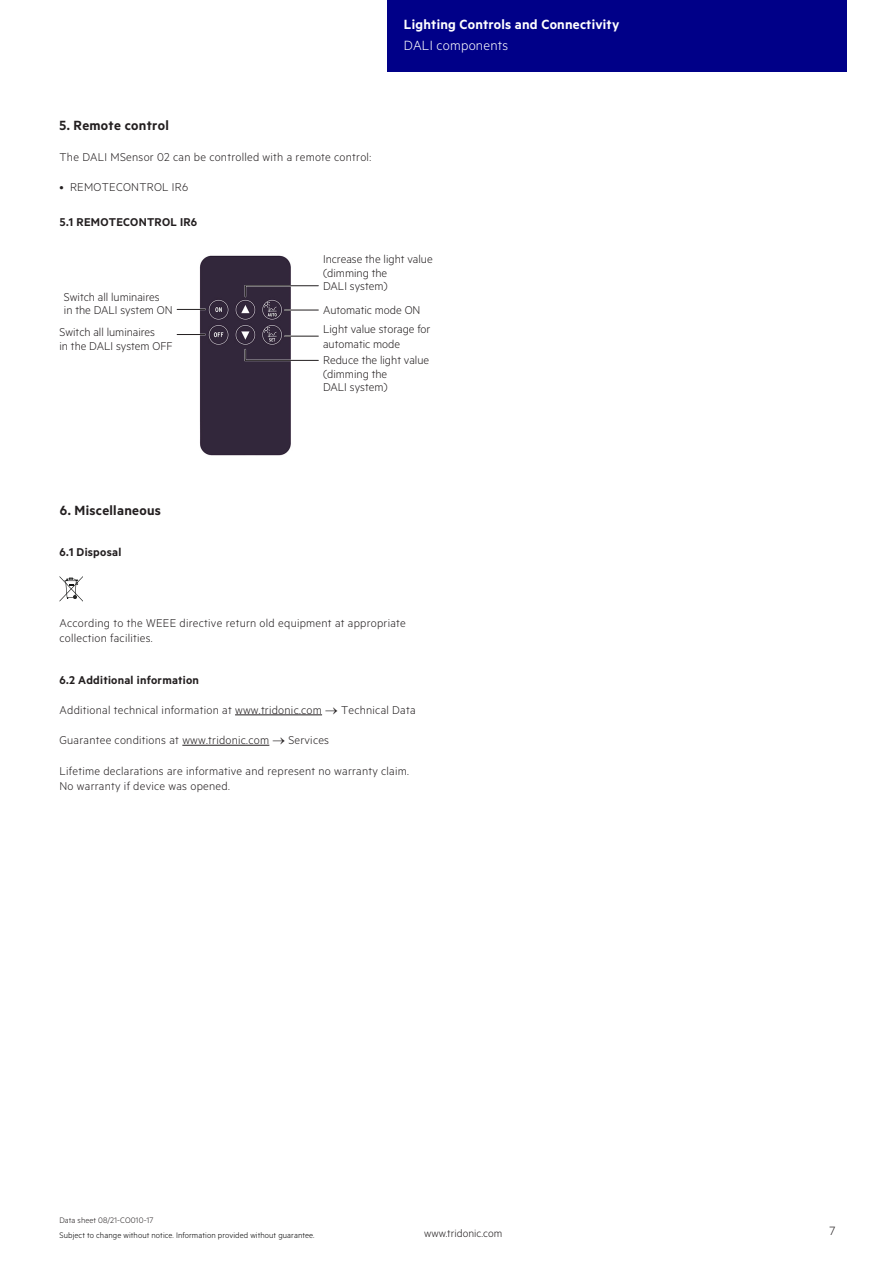
<style>
.page{position:relative;width:893px;height:1263px;background:#fff}
.page>*{position:absolute;margin:0;border:0;box-sizing:border-box;transform-origin:0 0}
.t1{font:15px "Tridonic Metric Print Semi";letter-spacing:.015em;color:#fff}
.t2{font:15px "Tridonic Metric Print Semi";letter-spacing:.02em;color:#231f20}
.t3{font:600 15px "Metric";letter-spacing:.02em;color:#231f20}
.t4{font:15px "Tridonic Metric Print Light";letter-spacing:.015em;color:#fff}
.t5{font:13.5px "Tridonic Metric Print Light";color:#231f20}
.t6{font:12.75px/13.5px "Tridonic Metric Print Light";color:#231f20}
.t7{font:300 12.75px/15.1px "Metric";letter-spacing:.02em;color:#231f20}
.t8{font:12.75px/15.1px "Tridonic Metric Print Light";letter-spacing:.02em;color:#231f20}
.t9{font:600 12.75px "Metric";letter-spacing:.02em;color:#231f20}
.t10{font:12.75px "Tridonic Metric Print Semi";letter-spacing:.02em;color:#231f20}
.t11{font:12px "Tridonic Metric Print Light";letter-spacing:.005em;color:#231f20}
.t12{font:9px "Tridonic Metric Print Light";letter-spacing:.01em;color:#000}
.t13{font:9px "Tridonic Metric Print Light";letter-spacing:.005em;color:#231f20}
</style>
<div class="page">
<div style="left:387px;top:0;width:459px;height:72px;background:#008"></div>
<hr style="left:235px;top:715px;width:87px;height:1px;background:#231f20">
<hr style="left:182px;top:745px;width:87px;height:1px;background:#231f20">
<svg style="left:60px;top:576px;width:23px;height:26px"></svg>
<img style="left:191px;top:255px;width:100px;height:201px">
<svg style="left:177px;top:309px;width:28px;height:1px"></svg>
<svg style="left:177px;top:334px;width:28px;height:1px"></svg>
<hr style="left:285px;top:309px;width:33px;height:2px;background:#fff">
<hr style="left:285px;top:310px;width:33px;height:1px;background:#231f20">
<hr style="left:285px;top:335px;width:33px;height:2px;background:#fff">
<hr style="left:285px;top:336px;width:33px;height:1px;background:#231f20">
<svg style="left:244px;top:284px;width:75px;height:14px"></svg>
<svg style="left:244px;top:348px;width:75px;height:14px"></svg>
<p class="t2" style="left:60px;top:117px;width:111px">5. Remote control</p>
<p class="t8" style="left:60px;top:149px;width:313px">The DALI MSensor 02 can be controlled with a remote control:</p>
<p class="t8" style="left:60px;top:179px;width:130px">• REMOTECONTROL IR6</p>
<p class="t10" style="left:60px;top:215px;width:139px">5.1 REMOTECONTROL IR6</p>
<p class="t1" style="left:404px;top:15px;width:217px">Lighting Controls and Connectivity</p>
<p class="t4" style="left:404px;top:37px;width:106px">DALI components</p>
<p class="t6" style="left:64px;top:290px;width:110px">Switch all luminaires<br>in the DALI system ON</p>
<p class="t6" style="left:60px;top:325px;width:114px">Switch all luminaires<br>in the DALI system OFF</p>
<p class="t3" style="left:60px;top:502px;width:103px">6. Miscellaneous</p>
<p class="t9" style="left:60px;top:544px;width:63px">6.1 Disposal</p>
<p class="t6" style="left:323px;top:252px;width:111px">Increase the light value (dimming the<br>DALI system)</p>
<p class="t6" style="left:323px;top:303px;width:99px">Automatic mode ON</p>
<p class="t6" style="left:323px;top:321px;width:109px;line-height:15.3px">Light value storage for automatic mode</p>
<p class="t6" style="left:323px;top:353px;width:108px">Reduce the light value (dimming the<br>DALI system)</p>
<p class="t8" style="left:60px;top:615px;width:348px">According to the WEEE directive return old equipment at appropriate collection facilities.</p>
<p class="t9" style="left:60px;top:672px;width:141px">6.2 Additional information</p>
<p class="t7" style="left:60px;top:702px;width:357px">Additional technical information at www.tridonic.com → Technical Data</p>
<p class="t7" style="left:60px;top:732px;width:271px">Guarantee conditions at www.tridonic.com → Services</p>
<p class="t7" style="left:60px;top:763px;width:351px">Lifetime declarations are informative and represent no warranty claim.<br>No warranty if device was opened.</p>
<p class="t13" style="left:60px;top:1215px;width:95px">Data sheet 08/21-CO010-17</p>
<p class="t12" style="left:60px;top:1229px;width:257px">Subject to change without notice. Information provided without guarantee.</p>
<p class="t11" style="left:424px;top:1227px;width:80px">www.tridonic.com</p>
<p class="t5" style="left:829px;top:1223px;width:7px">7</p>
</div>
